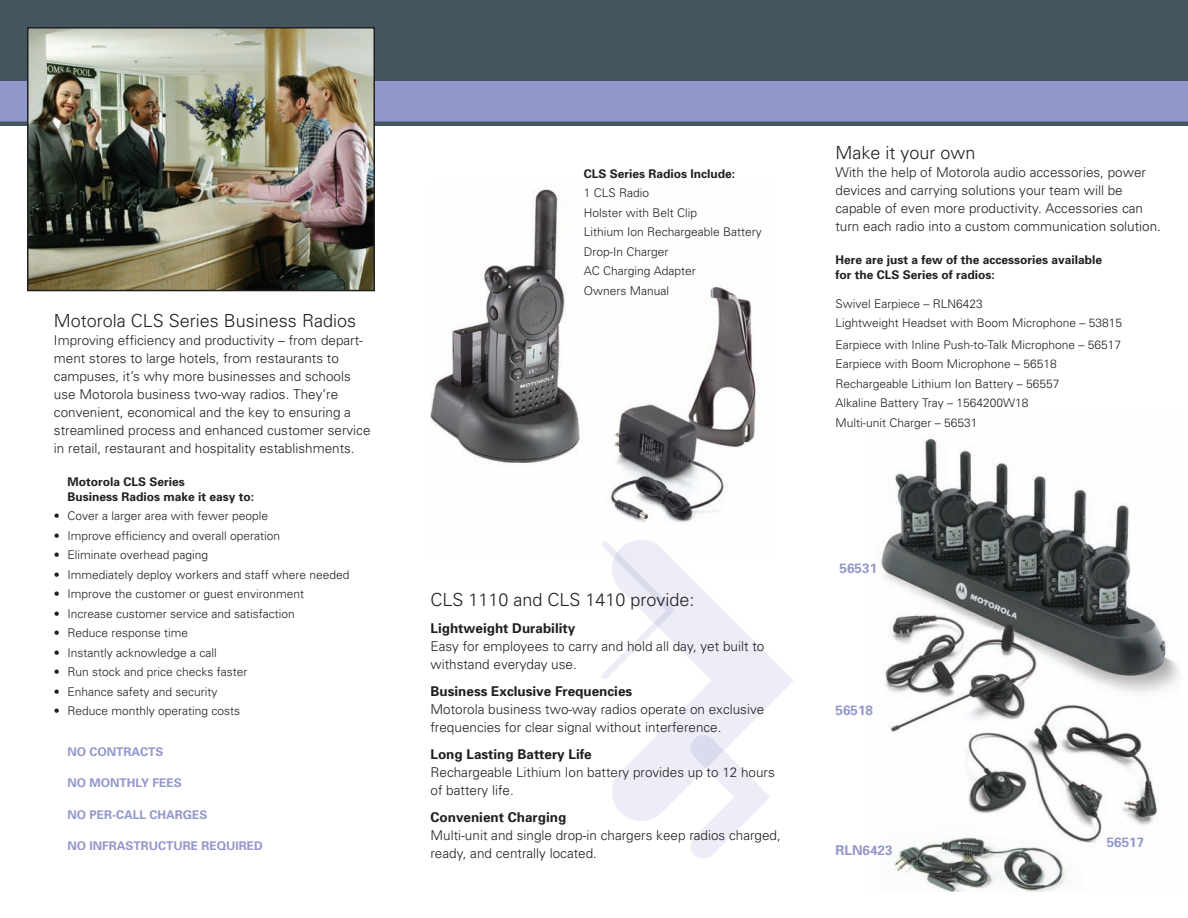
<style>
.page{position:relative;width:1188px;height:918px;background:#fff}
.page>*{position:absolute;margin:0;border:0;box-sizing:border-box;transform-origin:0 0}
.Title_Subhead{font:300 18px "Univers";color:#231f20}
.title_subhead_blk{font:300 18px "Univers";color:#231f20}
.Body_Copy{font:300 13.5px/18px "Univers";color:#231f20}
.Body_Copy_BF{font:700 13.5px "Univers";color:#231f20}
.Item_Numbers{font:700 13.5px "Univers";color:#9398cb}
.Specs_leaded{font:300 12px "Univers";color:#231f20}
.Specs_BF{font:700 12px "Univers";color:#231f20}
.No_fees{font:700 12px "Univers";color:#9398cb}
</style>
<div class="page">
<div style="left:0;top:0;width:1188px;height:120px;background:#45555f"></div>
<div style="left:0;top:81px;width:1188px;height:41px;background:#9398cb"></div>
<hr style="left:0;top:122px;width:1188px;height:4px;background:#45555f">
<img style="left:430px;top:189px;width:326px;height:334px">
<svg style="left:691px;top:823px;width:53px;height:36px"></svg>
<svg style="left:602px;top:541px;width:8px;height:138px"></svg>
<svg style="left:610px;top:540px;width:183px;height:283px"></svg>
<img style="left:30px;top:30px;width:342px;height:258px">
<div style="left:27px;top:27px;width:348px;height:264px;border:2px solid #231f20"></div>
<img style="left:880px;top:438px;width:299px;height:453px">
<p class="Title_Subhead" style="left:54px;top:310px;width:304px">Motorola CLS Series Business Radios</p>
<p class="Body_Copy" style="left:54px;top:331px;width:318px">Improving efficiency and productivity – from depart&shy;ment stores to large hotels, from restaurants to campuses, it’s why more businesses and schools use Motorola business two-way radios. They’re convenient, economical and the key to ensuring a streamlined process and enhanced customer service in retail, restaurant and hospitality establishments.</p>
<p class="Specs_BF" style="left:67px;top:474px;width:119px">Motorola CLS Series</p>
<p class="Specs_BF" style="left:67px;top:489px;width:188px">Business Radios make it easy to:</p>
<p class="Specs_leaded" style="left:54px;top:509px;width:216px">• Cover a larger area with fewer people</p>
<p class="Specs_leaded" style="left:54px;top:528px;width:228px">• Improve efficiency and overall operation</p>
<p class="Specs_leaded" style="left:54px;top:548px;width:156px">• Eliminate overhead paging</p>
<p class="Specs_leaded" style="left:54px;top:567px;width:297px">• Immediately deploy workers and staff where needed</p>
<p class="Specs_leaded" style="left:54px;top:587px;width:252px">• Improve the customer or guest environment</p>
<p class="Specs_leaded" style="left:54px;top:606px;width:242px">• Increase customer service and satisfaction</p>
<p class="Specs_leaded" style="left:54px;top:626px;width:136px">• Reduce response time</p>
<p class="Specs_leaded" style="left:54px;top:645px;width:164px">• Instantly acknowledge a call</p>
<p class="Specs_leaded" style="left:54px;top:665px;width:195px">• Run stock and price checks faster</p>
<p class="Specs_leaded" style="left:54px;top:684px;width:165px">• Enhance safety and security</p>
<p class="Specs_leaded" style="left:54px;top:704px;width:188px">• Reduce monthly operating costs</p>
<p class="No_fees" style="left:67px;top:744px;width:98px">NO CONTRACTS</p>
<p class="No_fees" style="left:67px;top:775px;width:116px">NO MONTHLY FEES</p>
<p class="No_fees" style="left:67px;top:807px;width:142px">NO PER-CALL CHARGES</p>
<p class="No_fees" style="left:67px;top:838px;width:197px">NO INFRASTRUCTURE REQUIRED</p>
<p class="Specs_BF" style="left:584px;top:166px;width:153px">CLS Series Radios Include:</p>
<p class="Specs_leaded" style="left:584px;top:186px;width:67px">1 CLS Radio</p>
<p class="Specs_leaded" style="left:584px;top:205px;width:115px">Holster with Belt Clip</p>
<p class="Specs_leaded" style="left:584px;top:225px;width:180px">Lithium Ion Rechargeable Battery</p>
<p class="Specs_leaded" style="left:584px;top:244px;width:86px">Drop-In Charger</p>
<p class="Specs_leaded" style="left:584px;top:264px;width:114px">AC Charging Adapter</p>
<p class="Specs_leaded" style="left:584px;top:283px;width:87px">Owners Manual</p>
<p class="Title_Subhead" style="left:430px;top:588px;width:266px">CLS 1110 and CLS 1410 provide:</p>
<p class="Body_Copy_BF" style="left:430px;top:619px;width:146px">Lightweight Durability</p>
<p class="Body_Copy" style="left:430px;top:636px;width:335px">Easy for employees to carry and hold all day, yet built to withstand everyday use.</p>
<p class="Body_Copy_BF" style="left:430px;top:682px;width:203px">Business Exclusive Frequencies</p>
<p class="Body_Copy" style="left:430px;top:699px;width:335px">Motorola business two-way radios operate on exclusive frequencies for clear signal without interference.</p>
<p class="Body_Copy_BF" style="left:430px;top:745px;width:163px">Long Lasting Battery Life</p>
<p class="Body_Copy" style="left:430px;top:762px;width:346px">Rechargeable Lithium Ion battery provides up to 12 hours of battery life.</p>
<p class="Body_Copy_BF" style="left:430px;top:808px;width:137px">Convenient Charging</p>
<p class="Body_Copy" style="left:430px;top:825px;width:352px">Multi-unit and single drop-in chargers keep radios charged, ready, and centrally located.</p>
<p class="title_subhead_blk" style="left:836px;top:142px;width:142px">Make it your own</p>
<p class="Body_Copy" style="left:836px;top:163px;width:327px">With the help of Motorola audio accessories, power devices and carrying solutions your team will be capable of even more productivity. Accessories can turn each radio into a custom communication solution.</p>
<p class="Specs_BF" style="left:836px;top:252px;width:268px">Here are just a few of the accessories available</p>
<p class="Specs_BF" style="left:836px;top:267px;width:161px">for the CLS Series of radios:</p>
<p class="Specs_leaded" style="left:836px;top:296px;width:149px">Swivel Earpiece – RLN6423</p>
<p class="Specs_leaded" style="left:836px;top:316px;width:288px">Lightweight Headset with Boom Microphone – 53815</p>
<p class="Specs_leaded" style="left:836px;top:337px;width:287px">Earpiece with Inline Push-to-Talk Microphone – 56517</p>
<p class="Specs_leaded" style="left:836px;top:357px;width:223px">Earpiece with Boom Microphone – 56518</p>
<p class="Specs_leaded" style="left:836px;top:376px;width:226px">Rechargeable Lithium Ion Battery – 56557</p>
<p class="Specs_leaded" style="left:836px;top:396px;width:194px">Alkaline Battery Tray – 1564200W18</p>
<p class="Specs_leaded" style="left:836px;top:415px;width:144px">Multi-unit Charger – 56531</p>
<p class="Item_Numbers" style="left:840px;top:560px;width:39px">56531</p>
<p class="Item_Numbers" style="left:836px;top:702px;width:39px">56518</p>
<p class="Item_Numbers" style="left:835px;top:841px;width:59px">RLN6423</p>
<p class="Item_Numbers" style="left:1107px;top:833px;width:39px">56517</p>
</div>
